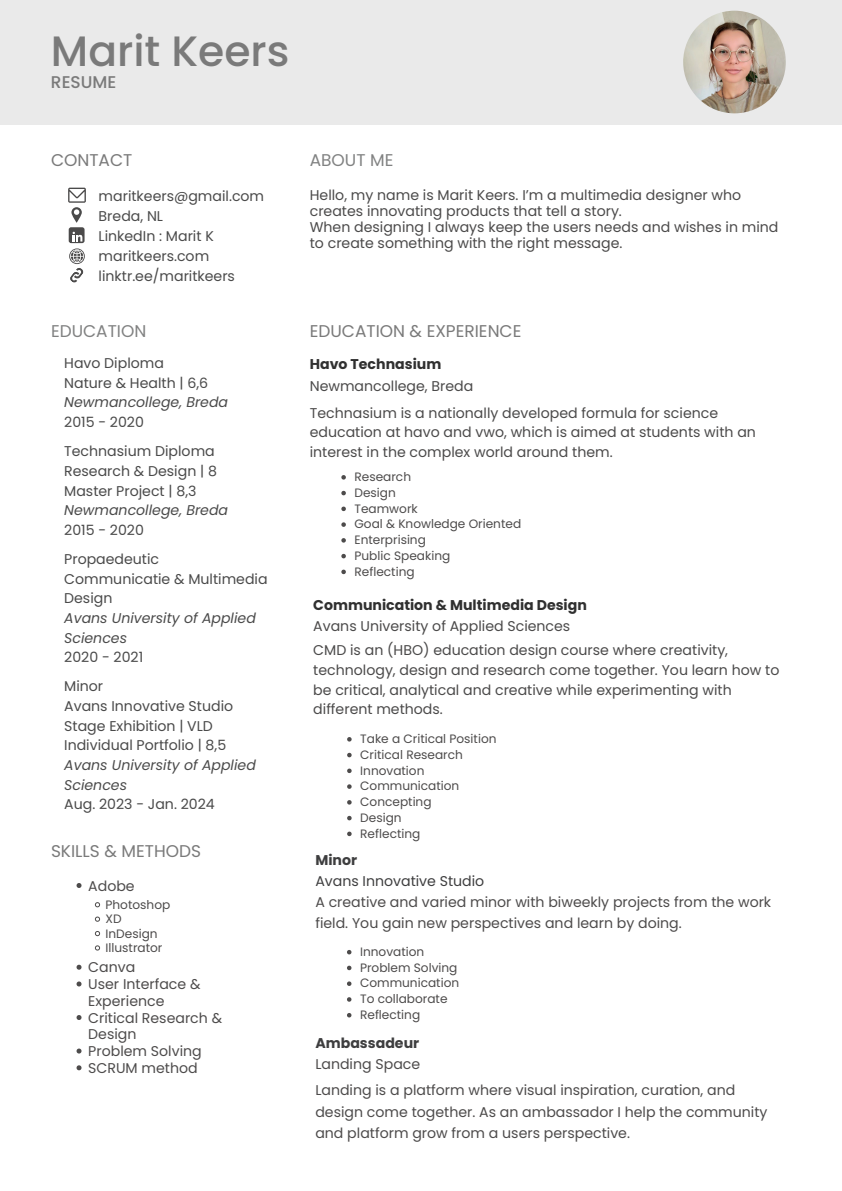
<style>
.page{position:relative;width:842px;height:1191px;background:#fff}
.page>*{position:absolute;margin:0;border:0;box-sizing:border-box;transform-origin:0 0}
.t1{font:500 42.4px "Poppins";color:#7a7a7a}
.t2{font:17px "Poppins";color:#7a7a7a}
.t3{font:17px "Poppins";color:#818282}
.t4{font:500 17px "Poppins";color:#7a7a7a}
.t5{font:14.1px/19.6px "Poppins";color:#4b4a4a}
.t6{font:14.1px/19.6px "Poppins";color:#4a4a4a}
.t7{font:14.1px/21px "Poppins";color:#4d4b4b}
.t8{font:12.1px "Poppins";color:#4d4b4b}
.s1{font-style:italic}
.s2{font-weight:700;color:#303030}
.s3{font-weight:700;color:#3e3e3f}
.s4{color:#3e3e3f}
</style>
<div class="page">
<div style="left:0;top:0;width:842px;height:125px;background:#eaeaea"></div>
<svg style="left:69px;top:248px;width:16px;height:35px"></svg>
<svg style="left:69px;top:227px;width:15px;height:16px"></svg>
<svg style="left:73px;top:232px;width:10px;height:9px"></svg>
<svg style="left:68px;top:188px;width:18px;height:35px"></svg>
<svg style="left:77px;top:883px;width:5px;height:4px"></svg>
<svg style="left:95px;top:902px;width:5px;height:5px"></svg>
<svg style="left:95px;top:916px;width:5px;height:5px"></svg>
<svg style="left:95px;top:931px;width:5px;height:4px"></svg>
<svg style="left:95px;top:945px;width:5px;height:5px"></svg>
<svg style="left:77px;top:964px;width:5px;height:5px"></svg>
<svg style="left:77px;top:981px;width:5px;height:5px"></svg>
<svg style="left:77px;top:1015px;width:5px;height:4px"></svg>
<svg style="left:77px;top:1048px;width:5px;height:5px"></svg>
<svg style="left:77px;top:1065px;width:5px;height:5px"></svg>
<img style="left:683px;top:11px;width:103px;height:102px;border-radius:50%">
<svg style="left:341px;top:475px;width:5px;height:4px"></svg>
<svg style="left:341px;top:491px;width:5px;height:4px"></svg>
<svg style="left:341px;top:506px;width:5px;height:5px"></svg>
<svg style="left:341px;top:522px;width:5px;height:5px"></svg>
<svg style="left:341px;top:538px;width:5px;height:4px"></svg>
<svg style="left:341px;top:554px;width:5px;height:4px"></svg>
<svg style="left:341px;top:569px;width:5px;height:5px"></svg>
<svg style="left:347px;top:737px;width:5px;height:4px"></svg>
<svg style="left:347px;top:752px;width:5px;height:5px"></svg>
<svg style="left:347px;top:768px;width:5px;height:5px"></svg>
<svg style="left:347px;top:784px;width:5px;height:4px"></svg>
<svg style="left:347px;top:800px;width:5px;height:4px"></svg>
<svg style="left:347px;top:815px;width:5px;height:5px"></svg>
<svg style="left:347px;top:831px;width:5px;height:5px"></svg>
<svg style="left:347px;top:950px;width:4px;height:4px"></svg>
<svg style="left:347px;top:965px;width:4px;height:5px"></svg>
<svg style="left:347px;top:981px;width:4px;height:4px"></svg>
<svg style="left:347px;top:997px;width:4px;height:4px"></svg>
<svg style="left:347px;top:1013px;width:4px;height:4px"></svg>
<p class="t1" style="left:51px;top:21px;width:240px">Marit Keers</p>
<p class="t4" style="left:51px;top:70px;width:67px">RESUME</p>
<p class="t2" style="left:51px;top:148px;width:83px">CONTACT</p>
<p class="t6" style="left:99px;top:185px;width:167px;line-height:20.2px">maritkeers@gmail.com<br>Breda, NL<br>LinkedIn : Marit K maritkeers.com linktr.ee/maritkeers</p>
<h1 class="t3" style="left:51px;top:318px;width:97px">EDUCATION</h1>
<h2 class="t6" style="left:64px;top:353px;width:165px">Havo Diploma<br>Nature &amp; Health | 6,6<br><span class="s1">Newmancollege, Breda<br></span>2015 - 2020</h2>
<p class="t6" style="left:64px;top:441px;width:165px">Technasium Diploma<br>Research &amp; Design | 8<br>Master Project | 8,3<br><span class="s1">Newmancollege, Breda<br></span>2015 - 2020</p>
<p class="t6" style="left:64px;top:549px;width:205px">Propaedeutic<br>Communicatie &amp; Multimedia<br>Design<br><span class="s1">Avans University of Applied<br>Sciences<br></span>2020 - 2021</p>
<p class="t6" style="left:64px;top:676px;width:193px">Minor<br>Avans Innovative Studio<br>Stage Exhibition | VLD<br>Individual Portfolio | 8,5<br><span class="s1">Avans University of Applied<br>Sciences<br></span>Aug. 2023 - Jan. 2024</p>
<h2 class="t2" style="left:51px;top:839px;width:152px">SKILLS &amp; METHODS</h2>
<h2 class="t7" style="left:88px;top:875px;width:48px">Adobe</h2>
<h3 class="t8" style="left:106px;top:896px;width:66px">Photoshop</h3>
<h2 class="t8" style="left:106px;top:910px;width:18px">XD</h2>
<h3 class="t8" style="left:106px;top:924px;width:54px">InDesign</h3>
<h3 class="t8" style="left:106px;top:939px;width:58px">Illustrator</h3>
<h3 class="t7" style="left:88px;top:956px;width:49px">Canva</h3>
<h3 class="t7" style="left:88px;top:975px;width:114px;line-height:16.8px">User Interface &amp;<br>Experience</h3>
<p class="t7" style="left:88px;top:1009px;width:135px;line-height:16.8px">Critical Research &amp;<br>Design</p>
<p class="t7" style="left:88px;top:1040px;width:115px">Problem Solving</p>
<p class="t7" style="left:88px;top:1057px;width:111px">SCRUM method</p>
<p class="t3" style="left:310px;top:148px;width:85px">ABOUT ME</p>
<p class="t5" style="left:310px;top:187px;width:470px;line-height:15.9px">Hello, my name is Marit Keers. I’m a multimedia designer who creates innovating products that tell a story.<br>When designing I always keep the users needs and wishes in mind to create something with the right message.</p>
<p class="t2" style="left:310px;top:318px;width:213px">EDUCATION &amp; EXPERIENCE</p>
<p class="t5" style="left:310px;top:352px;width:165px;line-height:22.8px"><span class="s2">Havo Technasium<br></span>Newmancollege, Breda</p>
<p class="t5" style="left:310px;top:403px;width:448px">Technasium is a nationally developed formula for science education at havo and vwo, which is aimed at students with an interest in the complex world around them.</p>
<p class="t8" style="left:354px;top:468px;width:58px">Research</p>
<p class="t8" style="left:354px;top:484px;width:43px">Design</p>
<p class="t8" style="left:354px;top:500px;width:65px">Teamwork</p>
<h2 class="t8" style="left:354px;top:515px;width:168px">Goal &amp; Knowledge Oriented</h2>
<h3 class="t8" style="left:354px;top:531px;width:73px">Enterprising</h3>
<h3 class="t8" style="left:354px;top:547px;width:97px">Public Speaking</h3>
<p class="t8" style="left:354px;top:563px;width:62px">Reflecting</p>
<p class="t5" style="left:313px;top:594px;width:275px;line-height:21.2px"><span class="s2">Communication &amp; Multimedia Design<br></span>Avans University of Applied Sciences</p>
<p class="t5" style="left:313px;top:640px;width:468px">CMD is an (HBO) education design course where creativity, technology, design and research come together. You learn how to be critical, analytical and creative while experimenting with different methods.</p>
<p class="t8" style="left:360px;top:730px;width:138px">Take a Critical Position</p>
<p class="t8" style="left:360px;top:746px;width:104px">Critical Research</p>
<p class="t8" style="left:360px;top:761px;width:66px">Innovation</p>
<p class="t8" style="left:360px;top:777px;width:101px">Communication</p>
<p class="t8" style="left:360px;top:793px;width:73px">Concepting</p>
<p class="t8" style="left:360px;top:809px;width:43px">Design</p>
<h3 class="t8" style="left:360px;top:824px;width:62px">Reflecting</h3>
<h3 class="t7" style="left:315px;top:849px;width:457px"><span class="s3">Minor<br></span><span class="s4">Avans Innovative Studio<br></span>A creative and varied minor with biweekly projects from the work field. You gain new perspectives and learn by doing.</h3>
<p class="t8" style="left:360px;top:943px;width:66px">Innovation</p>
<p class="t8" style="left:360px;top:958px;width:99px">Problem Solving</p>
<p class="t8" style="left:360px;top:974px;width:101px">Communication</p>
<p class="t8" style="left:360px;top:990px;width:89px">To collaborate</p>
<h3 class="t8" style="left:360px;top:1006px;width:62px">Reflecting</h3>
<p class="t7" style="left:315px;top:1032px;width:106px"><span class="s3">Ambassadeur<br></span>Landing Space</p>
<p class="t7" style="left:315px;top:1079px;width:454px">Landing is a platform where visual inspiration, curation, and design come together. As an ambassador I help the community and platform grow from a users perspective.</p>
</div>
